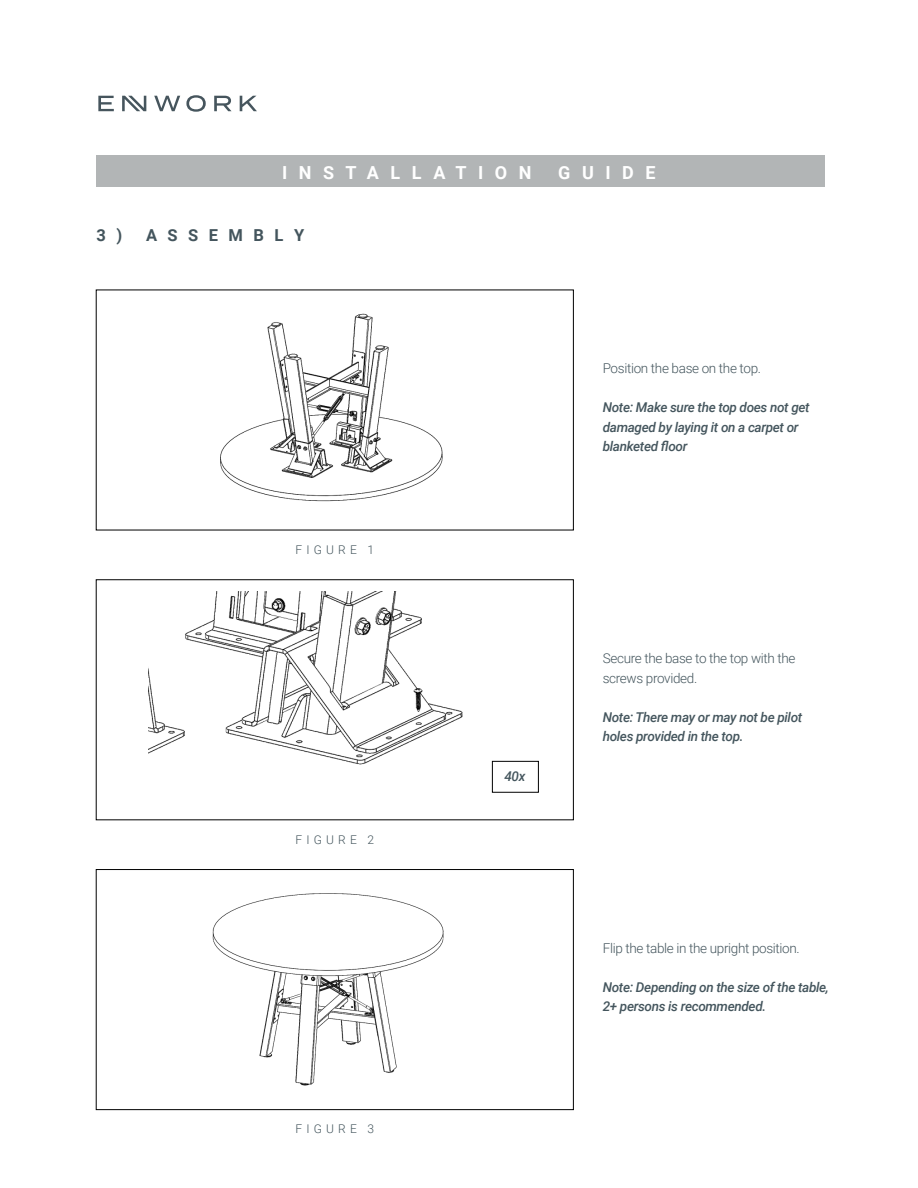
<style>
.page{position:relative;width:918px;height:1188px;background:#fff}
.page>*{position:absolute;margin:0;border:0;box-sizing:border-box;transform-origin:0 0}
.t1{font:700 18px "Roboto";letter-spacing:.64em;color:#fff}
.t2{font:700 16.5px "Roboto";letter-spacing:.635em;color:#44555d}
.t3{font:italic 500 13.5px/19.5px "Roboto";letter-spacing:-.025em;color:#44555d}
.t4{font:300 13.5px/19.5px "Roboto";letter-spacing:-.025em;color:#44555d}
.t5{font:300 12px "Roboto";letter-spacing:.35em;color:#44555d}
</style>
<div class="page">
<svg style="left:154px;top:96px;width:26px;height:15px"></svg>
<svg style="left:186px;top:95px;width:20px;height:17px"></svg>
<svg style="left:214px;top:96px;width:18px;height:15px"></svg>
<svg style="left:240px;top:96px;width:17px;height:15px"></svg>
<svg style="left:98px;top:96px;width:16px;height:15px"></svg>
<svg style="left:122px;top:96px;width:24px;height:15px"></svg>
<div style="left:96px;top:156px;width:728px;height:31px;background:#b2b5b6"></div>
<img style="left:220px;top:313px;width:223px;height:189px">
<img style="left:149px;top:592px;width:373px;height:201px">
<img style="left:212px;top:893px;width:232px;height:193px">
<div style="left:96px;top:869px;width:477px;height:241px;border:1px solid #000"></div>
<div style="left:492px;top:761px;width:46px;height:31px;border:1px solid #000"></div>
<h1 class="t1" style="left:282px;top:160px;width:251px">INSTALLATION</h1>
<h1 class="t1" style="left:558px;top:160px;width:99px">GUIDE</h1>
<p class="t2" style="left:96px;top:224px;width:209px">3) ASSEMBLY</p>
<p class="t5" style="left:295px;top:541px;width:80px">FIGURE 1</p>
<p class="t5" style="left:295px;top:831px;width:80px">FIGURE 2</p>
<p class="t5" style="left:295px;top:1121px;width:80px">FIGURE 3</p>
<p class="t4" style="left:603px;top:358px;width:160px">Position the base on the top.</p>
<p class="t3" style="left:603px;top:397px;width:208px">Note: Make sure the top does not get damaged by laying it on a carpet or blanketed floor</p>
<p class="t3" style="left:504px;top:766px;width:22px">40x</p>
<p class="t4" style="left:603px;top:648px;width:194px">Secure the base to the top with the screws provided.</p>
<p class="t3" style="left:603px;top:707px;width:201px">Note: There may or may not be pilot holes provided in the top.</p>
<p class="t4" style="left:603px;top:938px;width:199px">Flip the table in the upright position.</p>
<p class="t3" style="left:603px;top:977px;width:228px">Note: Depending on the size of the table,<br>2+ persons is recommended.</p>
</div>
